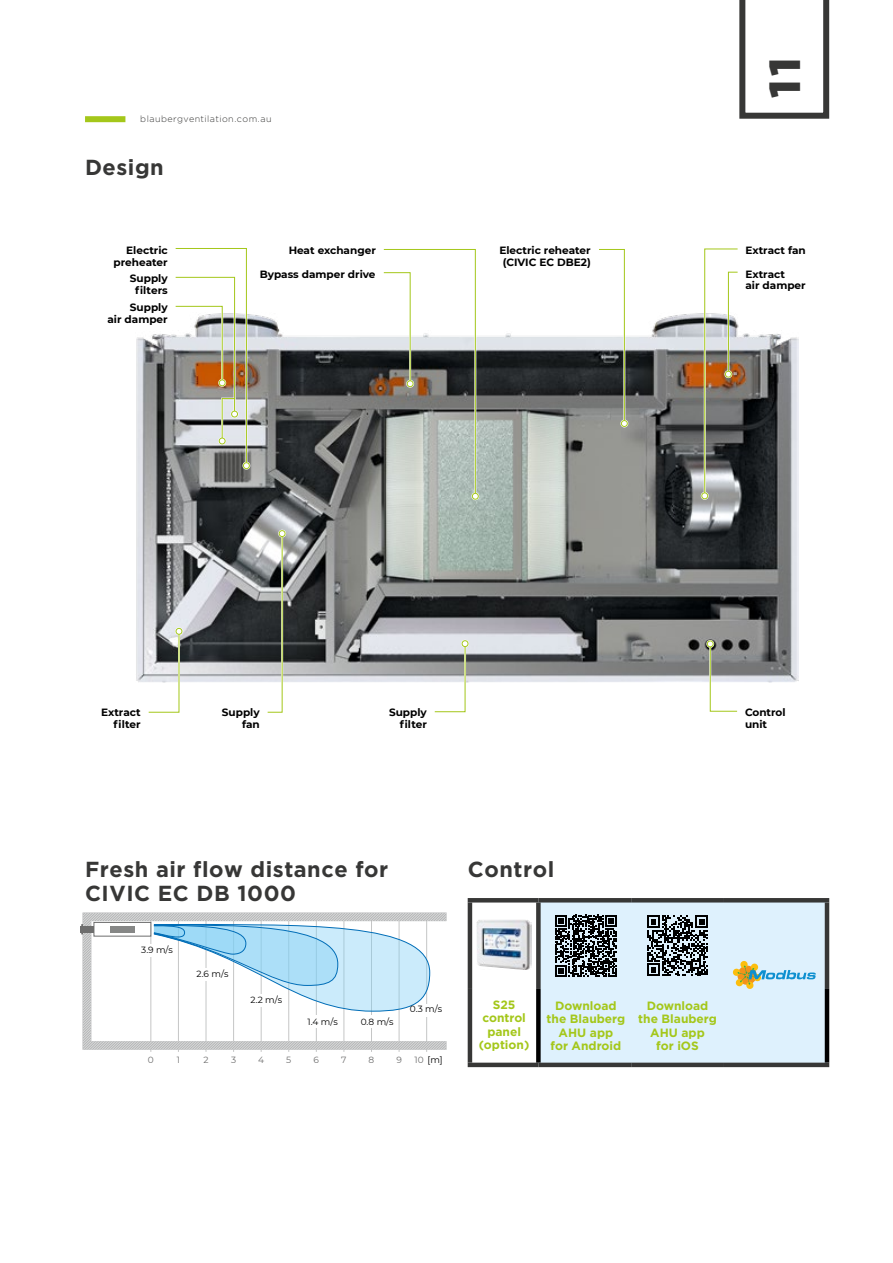
<style>
.page{position:relative;width:893px;height:1263px;background:#fff}
.page>*{position:absolute;margin:0;border:0;box-sizing:border-box;transform-origin:0 0}
.t1{font:900 43.5px "Gotham Pro";color:#373736}
.t2{font:700 21.75px/24px "Gotham Pro";letter-spacing:.025em;color:#373736}
.t3{font:700 12px/13.5px "Gotham Pro";color:#a4c71a;text-align:center}
.t4{font:700 10.5px/11.9px "Montserrat";color:#000;text-align:right}
.t5{font:9px "Montserrat";color:#000}
.t6{font:300 9px "Gotham Pro";letter-spacing:.05em;color:#373736}
.t7{font:9px "Montserrat";color:#6e6e6e}
.s1{color:#6e6e6e}
</style>
<div class="page">
<div style="left:541px;top:902px;width:284px;height:161px;background:#def1fd"></div>
<hr style="left:468px;top:898px;width:70px;height:4px;background:#373736">
<hr style="left:468px;top:902px;width:4px;height:87px;background:#373736">
<hr style="left:468px;top:989px;width:4px;height:74px;background:#373736">
<hr style="left:468px;top:1063px;width:70px;height:4px;background:#373736">
<hr style="left:538px;top:898px;width:93px;height:4px;background:#373736">
<div style="left:536px;top:902px;width:5px;height:87px;background:#373736"></div>
<hr style="left:631px;top:898px;width:93px;height:4px;background:#373736">
<hr style="left:724px;top:898px;width:105px;height:4px;background:#373736">
<hr style="left:825px;top:902px;width:4px;height:87px;background:#373736">
<div style="left:536px;top:989px;width:5px;height:74px;background:#000"></div>
<hr style="left:825px;top:989px;width:4px;height:74px;background:#000">
<hr style="left:538px;top:1063px;width:93px;height:4px;background:#373736">
<hr style="left:631px;top:1063px;width:93px;height:4px;background:#373736">
<hr style="left:724px;top:1063px;width:105px;height:4px;background:#373736">
<img style="left:477px;top:920px;width:55px;height:49px">
<svg style="left:555px;top:915px;width:62px;height:62px;background:#4e5559"></svg>
<svg style="left:647px;top:915px;width:61px;height:61px;background:#61696f"></svg>
<svg style="left:733px;top:961px;width:83px;height:28px;background:#c2d7ce"></svg>
<hr style="left:151px;top:915px;width:1px;height:137px;background:#c5c6c6">
<hr style="left:178px;top:915px;width:1px;height:137px;background:#c5c6c6">
<hr style="left:206px;top:915px;width:1px;height:137px;background:#c5c6c6">
<hr style="left:233px;top:915px;width:1px;height:137px;background:#c5c6c6">
<hr style="left:261px;top:915px;width:1px;height:137px;background:#c5c6c6">
<hr style="left:288px;top:915px;width:1px;height:137px;background:#c5c6c6">
<hr style="left:316px;top:915px;width:1px;height:137px;background:#c5c6c6">
<hr style="left:344px;top:915px;width:1px;height:137px;background:#c5c6c6">
<hr style="left:371px;top:915px;width:1px;height:137px;background:#c5c6c6">
<hr style="left:426px;top:915px;width:1px;height:137px;background:#c5c6c6">
<hr style="left:399px;top:915px;width:1px;height:137px;background:#c5c6c6">
<div style="left:80px;top:926px;width:14px;height:7px;background:#6e6e6e"></div>
<svg style="left:81px;top:912px;width:366px;height:138px"></svg>
<div style="left:140px;top:944px;width:16px;height:13px;background:#fff"></div>
<div style="left:196px;top:968px;width:16px;height:12px;background:#fff"></div>
<div style="left:252px;top:994px;width:17px;height:13px;background:#fff"></div>
<div style="left:305px;top:1016px;width:16px;height:12px;background:#fff"></div>
<div style="left:365px;top:1016px;width:16px;height:12px;background:#fff"></div>
<div style="left:419px;top:1004px;width:16px;height:12px;background:#fff"></div>
<img style="left:136px;top:313px;width:662px;height:369px">
<div style="left:242px;top:462px;width:8px;height:8px;border:2px solid #fff;border-radius:50%"></div>
<div style="left:243px;top:462px;width:7px;height:7px;border:1px solid #a4c71a;border-radius:50%"></div>
<div style="left:471px;top:492px;width:8px;height:8px;border:2px solid #fff;border-radius:50%"></div>
<svg style="left:382px;top:249px;width:96px;height:250px"></svg>
<div style="left:472px;top:493px;width:7px;height:7px;border:1px solid #a4c71a;border-radius:50%"></div>
<div style="left:701px;top:492px;width:8px;height:8px;border:2px solid #fff;border-radius:50%"></div>
<div style="left:701px;top:492px;width:7px;height:7px;border:1px solid #a4c71a;border-radius:50%"></div>
<svg style="left:702px;top:248px;width:38px;height:251px"></svg>
<div style="left:725px;top:371px;width:7px;height:7px;border:1px solid #a4c71a;border-radius:50%"></div>
<div style="left:175px;top:627px;width:8px;height:8px;border:2px solid #fff;border-radius:50%"></div>
<svg style="left:147px;top:628px;width:35px;height:85px"></svg>
<div style="left:176px;top:628px;width:6px;height:7px;border:1px solid #a4c71a;border-radius:50%"></div>
<div style="left:278px;top:530px;width:8px;height:7px;border:2px solid #fff;border-radius:50%"></div>
<svg style="left:266px;top:531px;width:19px;height:182px"></svg>
<div style="left:279px;top:530px;width:7px;height:7px;border:1px solid #a4c71a;border-radius:50%"></div>
<div style="left:461px;top:640px;width:8px;height:8px;border:2px solid #fff;border-radius:50%"></div>
<svg style="left:433px;top:641px;width:35px;height:72px"></svg>
<div style="left:462px;top:640px;width:6px;height:7px;border:1px solid #a4c71a;border-radius:50%"></div>
<div style="left:620px;top:420px;width:8px;height:7px;border:2px solid #fff;border-radius:50%"></div>
<svg style="left:597px;top:249px;width:30px;height:177px"></svg>
<div style="left:621px;top:420px;width:7px;height:7px;border:1px solid #a4c71a;border-radius:50%"></div>
<div style="left:706px;top:640px;width:8px;height:8px;border:2px solid #fff;border-radius:50%"></div>
<svg style="left:707px;top:641px;width:32px;height:71px"></svg>
<div style="left:707px;top:640px;width:7px;height:7px;border:1px solid #a4c71a;border-radius:50%"></div>
<svg style="left:174px;top:248px;width:75px;height:221px"></svg>
<div style="left:219px;top:437px;width:7px;height:7px;border:1px solid #a4c71a;border-radius:50%"></div>
<svg style="left:739px;top:0;width:90px;height:119px"></svg>
<div style="left:85px;top:116px;width:40px;height:6px;background:#a4c71a"></div>
<p class="t6" style="left:140px;top:113px;width:133px">blaubergventilation.com.au</p>
<h2 class="t2" style="left:85px;top:155px;width:80px">Design</h2>
<h1 class="t1" style="left:760px;top:98px;width:41px;rotate:-90deg">11</h1>
<p class="t4" style="left:114px;top:244px;width:56px">Electric preheater</p>
<p class="t4" style="left:130px;top:272px;width:39px;text-align:center">Supply filters</p>
<p class="t4" style="left:107px;top:301px;width:62px">Supply<br>air damper</p>
<p class="t4" style="left:499px;top:244px;width:93px;text-align:center">Electric reheater (CIVIC EC DBE2)</p>
<p class="t4" style="left:289px;top:244px;width:89px">Heat exchanger</p>
<p class="t4" style="left:745px;top:244px;width:62px">Extract fan</p>
<p class="t4" style="left:745px;top:267px;width:62px;text-align:left">Extract<br>air damper</p>
<p class="t4" style="left:260px;top:267px;width:117px">Bypass damper drive</p>
<p class="t4" style="left:101px;top:706px;width:41px">Extract filter</p>
<p class="t4" style="left:222px;top:706px;width:39px">Supply fan</p>
<p class="t4" style="left:389px;top:706px;width:39px">Supply filter</p>
<p class="t4" style="left:745px;top:706px;width:42px;text-align:left">Control unit</p>
<h2 class="t2" style="left:85px;top:857px;width:305px">Fresh air flow distance for<br>CIVIC EC DB 1000</h2>
<p class="t5" style="left:141px;top:943px;width:33px">3.9 m/s</p>
<p class="t5" style="left:197px;top:968px;width:33px">2.6 m/s</p>
<p class="t5" style="left:251px;top:993px;width:33px">2.2 m/s</p>
<p class="t5" style="left:307px;top:1016px;width:32px">1.4 m/s</p>
<p class="t5" style="left:361px;top:1016px;width:34px">0.8 m/s</p>
<p class="t5" style="left:410px;top:1003px;width:34px">0.3 m/s</p>
<p class="t7" style="left:148px;top:1054px;width:7px">0</p>
<p class="t7" style="left:177px;top:1054px;width:5px">1</p>
<p class="t7" style="left:203px;top:1054px;width:7px">2</p>
<p class="t7" style="left:231px;top:1054px;width:7px">3</p>
<p class="t7" style="left:258px;top:1054px;width:7px">4</p>
<p class="t7" style="left:286px;top:1054px;width:7px">5</p>
<p class="t7" style="left:314px;top:1054px;width:7px">6</p>
<p class="t7" style="left:341px;top:1054px;width:7px">7</p>
<p class="t7" style="left:369px;top:1054px;width:7px">8</p>
<p class="t7" style="left:396px;top:1054px;width:7px">9</p>
<p class="t5" style="left:415px;top:1054px;width:30px"><span class="s1">10</span> [m]</p>
<h2 class="t2" style="left:468px;top:857px;width:88px">Control</h2>
<p class="t3" style="left:479px;top:997px;width:52px">S25 control panel (option)</p>
<p class="t3" style="left:547px;top:998px;width:80px">Download the Blauberg<br>AHU app<br>for Android</p>
<p class="t3" style="left:638px;top:998px;width:80px">Download the Blauberg<br>AHU app<br>for iOS</p>
</div>
